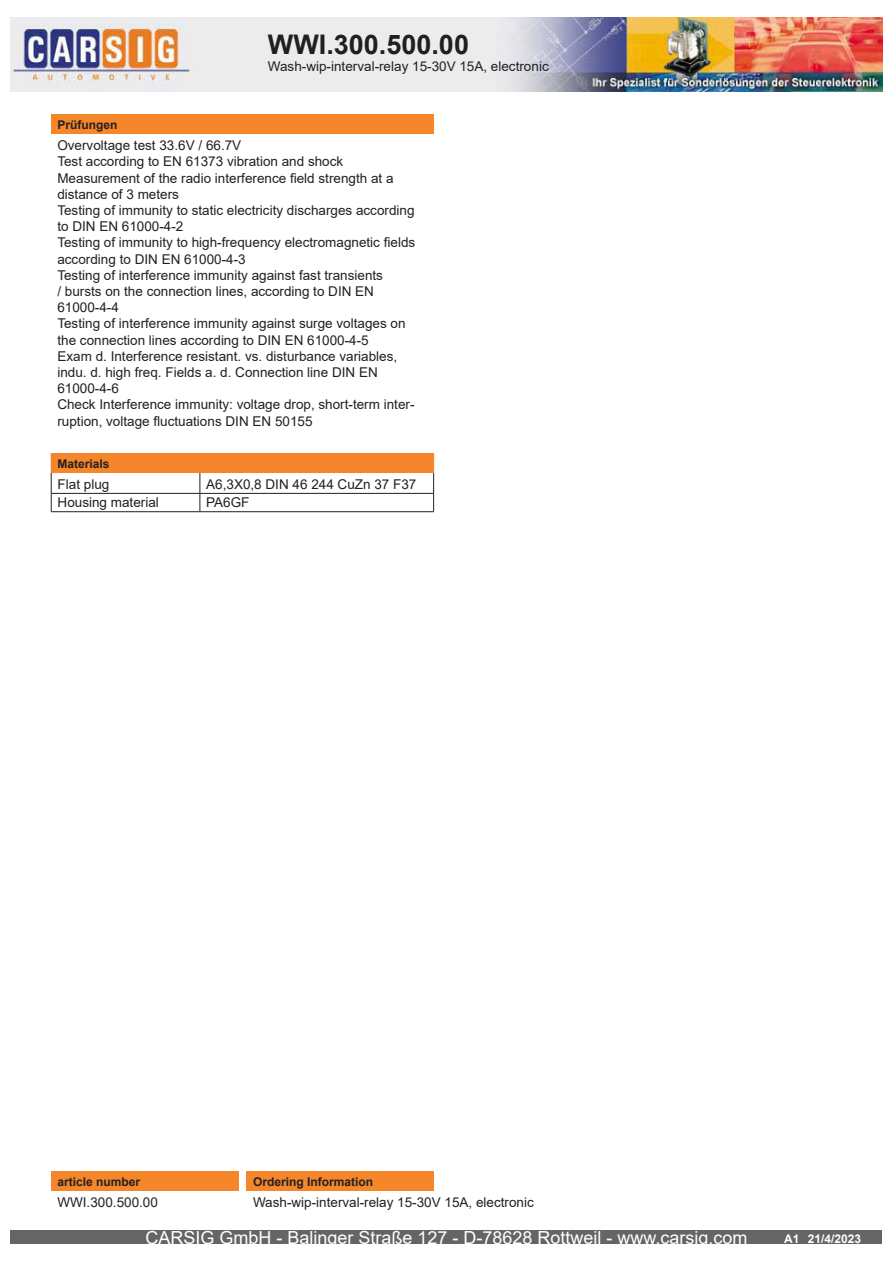
<style>
.page{position:relative;width:893px;height:1263px;background:#fff}
.page>*{position:absolute;margin:0;border:0;box-sizing:border-box;transform-origin:0 0}
.Artikelnummer{font:700 27px "Arial";color:#231f20}
.t1{font:18px "Arial";color:#fff}
.Text{font:13.5px/16.2px "Arial";color:#231f20}
.Tabellentext{font:13.5px "Arial";color:#231f20}
.Tabellenmerkmal{font:13.5px "Arial";color:#231f20}
.Überschrift{font:700 12px "Arial";color:#231f20}
.Datum{font:700 12px "Arial";color:#fff}
.Version{font:700 12px "Arial";color:#fff}
</style>
<div class="page">
<div style="left:11px;top:1231px;width:871px;height:13px;background:#656568"></div>
<img style="left:11px;top:18px;width:871px;height:73px">
<div style="left:247px;top:1171px;width:187px;height:20px;background:#f5872a"></div>
<div style="left:51px;top:1171px;width:187px;height:20px;background:#f5872a"></div>
<div style="left:51px;top:454px;width:383px;height:19px;background:#f5872a"></div>
<hr style="left:51px;top:493px;width:149px;height:1px;background:#231f20">
<hr style="left:200px;top:493px;width:234px;height:1px;background:#231f20">
<svg style="left:200px;top:473px;width:1px;height:38px"></svg>
<hr style="left:51px;top:511px;width:149px;height:1px;background:#231f20">
<hr style="left:200px;top:511px;width:234px;height:1px;background:#231f20">
<svg style="left:51px;top:473px;width:1px;height:38px"></svg>
<svg style="left:433px;top:473px;width:1px;height:38px"></svg>
<div style="left:51px;top:115px;width:383px;height:19px;background:#f5872a"></div>
<p class="Überschrift" style="left:57px;top:116px;width:61px">Prüfungen</p>
<p class="Artikelnummer" style="left:268px;top:25px;width:203px">WWI.300.500.00</p>
<p class="Text" style="left:268px;top:59px;width:282px">Wash-wip-interval-relay 15-30V 15A, electronic</p>
<p class="Text" style="left:57px;top:137px;width:185px">Overvoltage test 33.6V / 66.7V</p>
<p class="Text" style="left:57px;top:153px;width:287px">Test according to EN 61373 vibration and shock</p>
<p class="Text" style="left:57px;top:170px;width:338px">Measurement of the radio interference field strength at a distance of 3 meters</p>
<p class="Text" style="left:57px;top:202px;width:359px">Testing of immunity to static electricity discharges according to DIN EN 61000-4-2</p>
<p class="Text" style="left:57px;top:234px;width:359px">Testing of immunity to high-frequency electromagnetic fields according to DIN EN 61000-4-3</p>
<p class="Text" style="left:57px;top:267px;width:327px">Testing of interference immunity against fast transients / bursts on the connection lines, according to DIN EN<br>61000-4-4</p>
<p class="Text" style="left:57px;top:315px;width:350px">Testing of interference immunity against surge voltages on the connection lines according to DIN EN 61000-4-5</p>
<p class="Text" style="left:57px;top:348px;width:341px">Exam d. Interference resistant. vs. disturbance variables, indu. d. high freq. Fields a. d. Connection line DIN EN<br>61000-4-6</p>
<p class="Text" style="left:57px;top:396px;width:359px">Check Interference immunity: voltage drop, short-term inter&shy;ruption, voltage fluctuations DIN EN 50155</p>
<p class="Überschrift" style="left:58px;top:455px;width:54px">Materials</p>
<p class="Tabellenmerkmal" style="left:58px;top:475px;width:53px">Flat plug</p>
<p class="Tabellentext" style="left:206px;top:475px;width:212px">A6,3X0,8 DIN 46 244 CuZn 37 F37</p>
<p class="Tabellenmerkmal" style="left:58px;top:493px;width:103px">Housing material</p>
<p class="Tabellentext" style="left:206px;top:493px;width:45px">PA6GF</p>
<p class="Überschrift" style="left:57px;top:1173px;width:84px">article number</p>
<p class="Text" style="left:57px;top:1194px;width:102px">WWI.300.500.00</p>
<p class="Überschrift" style="left:253px;top:1173px;width:122px">Ordering Information</p>
<p class="Text" style="left:253px;top:1194px;width:282px">Wash-wip-interval-relay 15-30V 15A, electronic</p>
<h2 class="t1" style="left:145px;top:1225px;width:604px">CARSIG GmbH - Balinger Straße 127 - D-78628 Rottweil - www.carsig.com</h2>
<p class="Version" style="left:784px;top:1230px;width:17px">A1</p>
<p class="Datum" style="left:808px;top:1230px;width:55px">21/4/2023</p>
</div>
